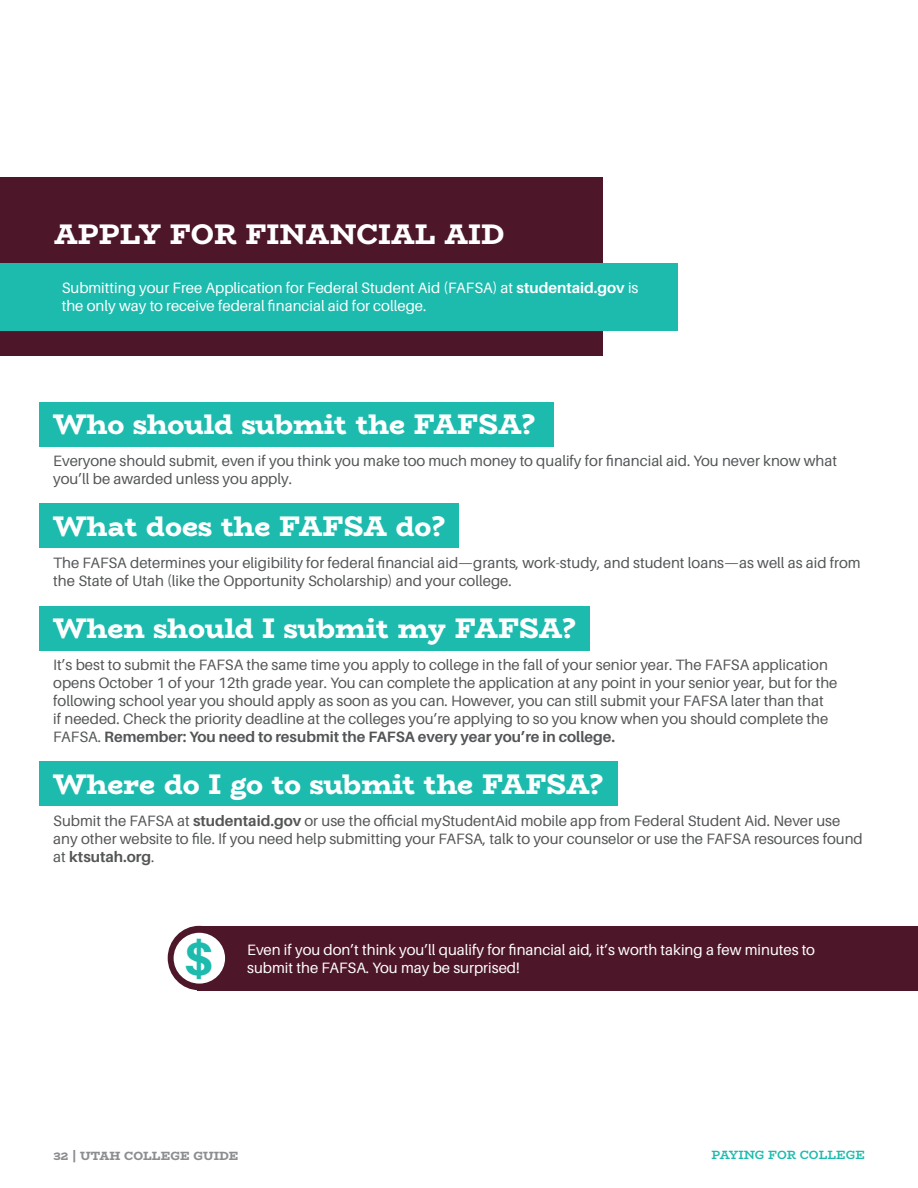
<style>
.page{position:relative;width:918px;height:1188px;background:#fff}
.page>*{position:absolute;margin:0;border:0;box-sizing:border-box;transform-origin:0 0}
.t1{font:800 46.5px "Aileron";color:#1dbbae}
.Subheader_-_black{font:800 28.5px "Bio Rhyme";color:#fff}
.Body_Copy_-_black{font:15px/18px "Aileron";color:#545557}
.Body_Copy_-_white{font:15px/18px "Aileron";color:#fff}
.t2{font:800 12px "Bio Rhyme";color:#8b8d90}
.t3{font:700 12px "Bio Rhyme";color:#1dbbae}
.s1{font-weight:700}
</style>
<div class="page">
<div style="left:0;top:177px;width:603px;height:178px;background:#4d1629"></div>
<div style="left:0;top:263px;width:678px;height:68px;background:#1dbbae"></div>
<div style="left:39px;top:402px;width:515px;height:45px;background:#1dbbae"></div>
<div style="left:39px;top:504px;width:420px;height:44px;background:#1dbbae"></div>
<div style="left:39px;top:607px;width:551px;height:44px;background:#1dbbae"></div>
<div style="left:39px;top:761px;width:579px;height:45px;background:#1dbbae"></div>
<div style="left:198px;top:926px;width:720px;height:64px;background:#4d1629"></div>
<svg style="left:171px;top:929px;width:56px;height:58px"></svg>
<div style="left:168px;top:926px;width:62px;height:64px;border:6px solid #4d1629;border-radius:50%"></div>
<div style="left:174px;top:933px;width:51px;height:51px;background:#fff;border-radius:50%"></div>
<p class="Subheader_-_black" style="left:54px;top:212px;width:452px">APPLY FOR FINANCIAL AID</p>
<p class="Body_Copy_-_white" style="left:62px;top:279px;width:578px">Submitting your Free Application for Federal Student Aid (FAFSA) at <span class="s1">studentaid.gov</span> is the only way to receive federal financial aid for college.</p>
<p class="Subheader_-_black" style="left:53px;top:402px;width:483px">Who should submit the FAFSA?</p>
<p class="Body_Copy_-_black" style="left:53px;top:452px;width:785px">Everyone should submit, even if you think you make too much money to qualify for financial aid. You never know what you’ll be awarded unless you apply.</p>
<p class="Subheader_-_black" style="left:53px;top:504px;width:393px">What does the FAFSA do?</p>
<p class="Body_Copy_-_black" style="left:53px;top:554px;width:809px">The FAFSA determines your eligibility for federal financial aid—grants, work-study, and student loans—as well as aid from the State of Utah (like the Opportunity Scholarship) and your college.</p>
<p class="Subheader_-_black" style="left:53px;top:606px;width:524px">When should I submit my FAFSA?</p>
<p class="Body_Copy_-_black" style="left:53px;top:656px;width:786px">It’s best to submit the FAFSA the same time you apply to college in the fall of your senior year. The FAFSA application opens October 1 of your 12th grade year. You can complete the application at any point in your senior year, but for the following school year you should apply as soon as you can. However, you can still submit your FAFSA later than that<br>if needed. Check the priority deadline at the colleges you’re applying to so you know when you should complete the FAFSA. <span class="s1">Remember: You need to resubmit the FAFSA every year you’re in college.</span></p>
<p class="Subheader_-_black" style="left:53px;top:762px;width:551px">Where do I go to submit the FAFSA?</p>
<p class="Body_Copy_-_black" style="left:53px;top:812px;width:811px">Submit the FAFSA at <span class="s1">studentaid.gov</span> or use the official myStudentAid mobile app from Federal Student Aid. Never use any other website to file. If you need help submitting your FAFSA, talk to your counselor or use the FAFSA resources found at <span class="s1">ktsutah.org</span>.</p>
<p class="t1" style="left:184px;top:932px;width:31px">$</p>
<p class="Body_Copy_-_white" style="left:247px;top:941px;width:569px">Even if you don’t think you’ll qualify for financial aid, it’s worth taking a few minutes to</p>
<p class="Body_Copy_-_white" style="left:247px;top:959px;width:274px">submit the FAFSA. You may be surprised!</p>
<p class="t2" style="left:54px;top:1147px;width:187px">32 | UTAH COLLEGE GUIDE</p>
<p class="t3" style="left:711px;top:1146px;width:155px">PAYING FOR COLLEGE</p>
</div>
